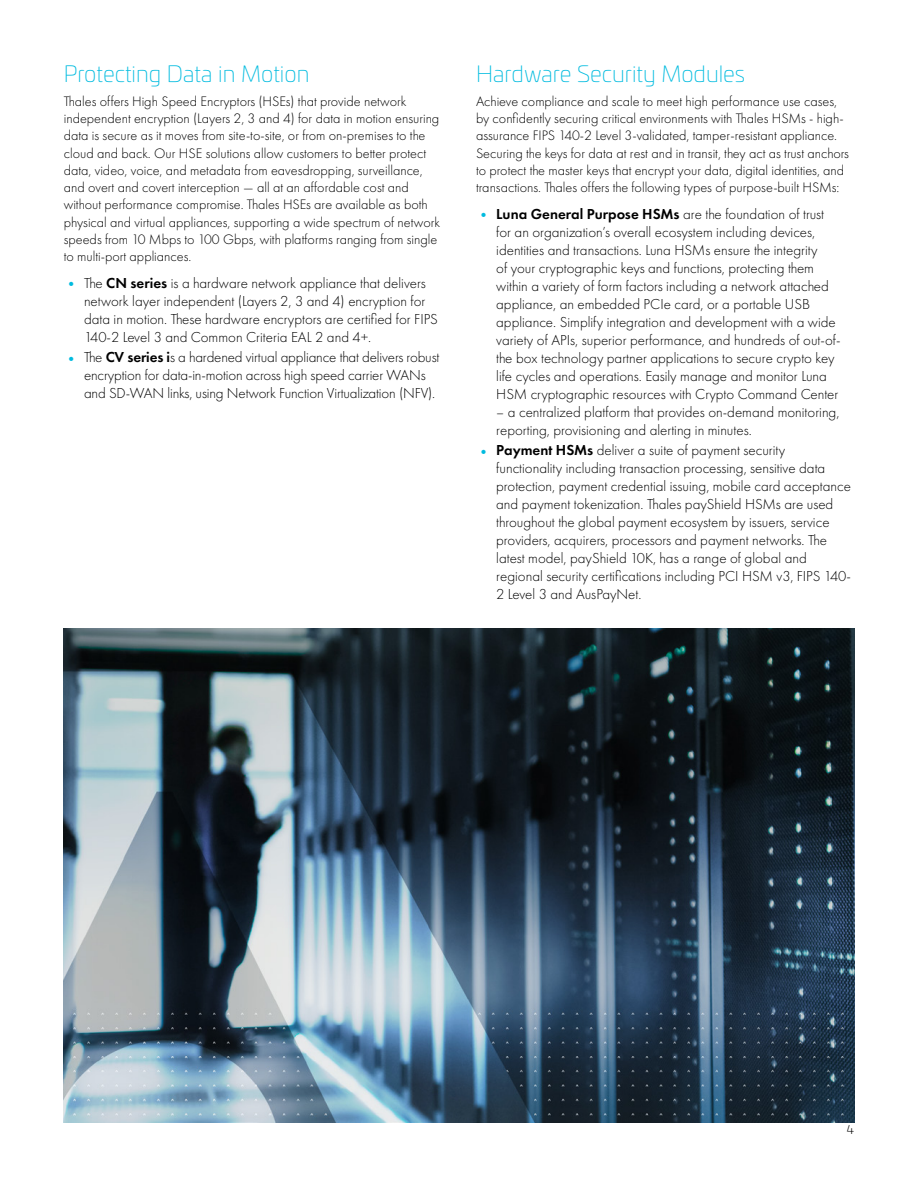
<style>
.page{position:relative;width:918px;height:1188px;background:#fff}
.page>*{position:absolute;margin:0;border:0;box-sizing:border-box;transform-origin:0 0}
.t1{font:200 22.5px "Univia Pro";color:#00bbdf}
.t2{font:300 15px/18px "Futura PT";color:#000}
.t3{font:300 14.25px/17.2px "Futura PT";color:#000}
.t4{font:300 12px "Univia Pro";color:#000}
.s1{font-weight:700;color:#00bbdf}
.s2{font-weight:600}
</style>
<div class="page">
<img style="left:64px;top:628px;width:790px;height:495px">
<h1 class="t1" style="left:64px;top:58px;width:247px">Protecting Data in Motion</h1>
<p class="t3" style="left:64px;top:93px;width:378px">Thales offers High Speed Encryptors (HSEs) that provide network independent encryption (Layers 2, 3 and 4) for data in motion ensuring data is secure as it moves from site-to-site, or from on-premises to the cloud and back. Our HSE solutions allow customers to better protect data, video, voice, and metadata from eavesdropping, surveillance, and overt and covert interception — all at an affordable cost and without performance compromise. Thales HSEs are available as both physical and virtual appliances, supporting a wide spectrum of network speeds from 10 Mbps to 100 Gbps, with platforms ranging from single to multi-port appliances.</p>
<p class="t2" style="left:84px;top:274px;width:355px;text-indent:-20px"><span class="s1">•</span> The <span class="s2">CN series</span> is a hardware network appliance that delivers network layer independent (Layers 2, 3 and 4) encryption for data in motion. These hardware encryptors are certified for FIPS 140-2 Level 3 and Common Criteria EAL 2 and 4+.</p>
<p class="t2" style="left:84px;top:348px;width:357px;text-indent:-20px"><span class="s1">•</span> The <span class="s2">CV series i</span>s a hardened virtual appliance that delivers robust encryption for data-in-motion across high speed carrier WANs and SD-WAN links, using Network Function Virtualization (NFV).</p>
<h1 class="t1" style="left:476px;top:58px;width:271px">Hardware Security Modules</h1>
<p class="t3" style="left:476px;top:93px;width:375px">Achieve compliance and scale to meet high performance use cases, by confidently securing critical environments with Thales HSMs - high&shy;assurance FIPS 140-2 Level 3-validated, tamper-resistant appliance.<br>Securing the keys for data at rest and in transit, they act as trust anchors to protect the master keys that encrypt your data, digital identities, and transactions. Thales offers the following types of purpose-built HSMs:</p>
<p class="t2" style="left:496px;top:205px;width:346px;text-indent:-20px"><span class="s1">•</span> <span class="s2">Luna General Purpose HSMs</span> are the foundation of trust for an organization’s overall ecosystem including devices, identities and transactions. Luna HSMs ensure the integrity<br>of your cryptographic keys and functions, protecting them within a variety of form factors including a network attached appliance, an embedded PCIe card, or a portable USB appliance. Simplify integration and development with a wide variety of APIs, superior performance, and hundreds of out-of&shy;the box technology partner applications to secure crypto key life cycles and operations. Easily manage and monitor Luna HSM cryptographic resources with Crypto Command Center</p>
<p class="t2" style="left:496px;top:403px;width:345px">– a centralized platform that provides on-demand monitoring, reporting, provisioning and alerting in minutes.</p>
<p class="t2" style="left:496px;top:441px;width:356px;text-indent:-20px"><span class="s1">•</span> <span class="s2">Payment HSMs</span> deliver a suite of payment security functionality including transaction processing, sensitive data protection, payment credential issuing, mobile card acceptance and payment tokenization. Thales payShield HSMs are used throughout the global payment ecosystem by issuers, service providers, acquirers, processors and payment networks. The latest model, payShield 10K, has a range of global and regional security certifications including PCI HSM v3, FIPS 140- 2 Level 3 and AusPayNet.</p>
<p class="t4" style="left:847px;top:1121px;width:9px">4</p>
</div>
